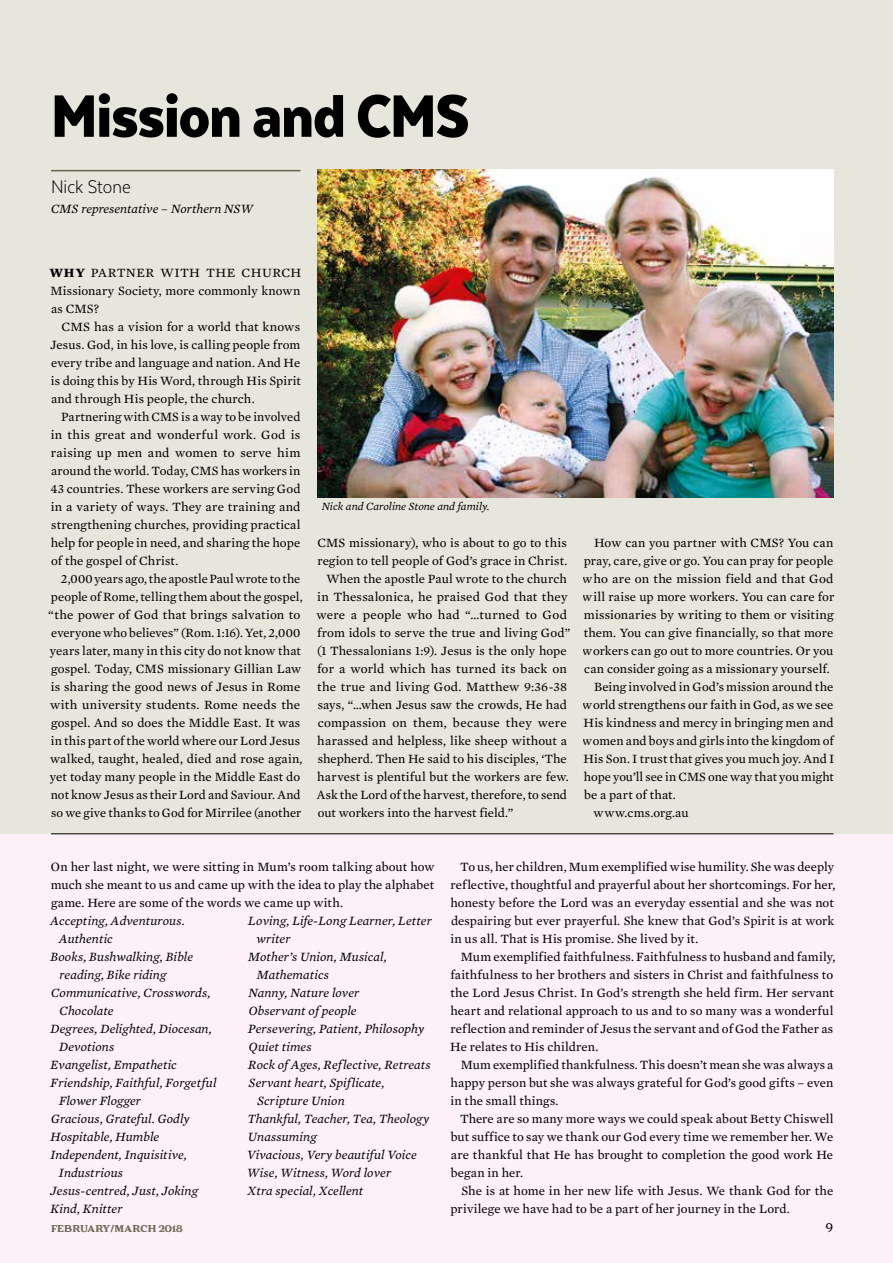
<style>
.page{position:relative;width:893px;height:1263px;background:#fdf0f7}
.page>*{position:absolute;margin:0;border:0;box-sizing:border-box;transform-origin:0 0}
.t1{font:900 69px "Texta Narrow";letter-spacing:-.015em;color:#000}
.t2{font:300 21px "Texta Narrow";color:#000}
.t3{font:13.5px "Battlefin";color:#000}
.t4{font:12.9px/18px "Mercury Text G2";letter-spacing:.01em;color:#000;text-align:justify}
.t5{font:italic 12.9px "Mercury Text G2";letter-spacing:.005em;color:#000}
.t6{font:italic 11.25px "Mercury Text G2";color:#000}
.t7{font:700 10.5px "Battlefin";color:#706e59}
.s1{font-weight:700}
</style>
<div class="page">
<div style="left:0;top:0;width:893px;height:834px;background:#e7e6dc"></div>
<img style="left:317px;top:170px;width:516px;height:327px">
<hr style="left:51px;top:170px;width:249px;height:1px;background:#706e59">
<hr style="left:51px;top:833px;width:782px;height:1px;background:#000">
<h1 class="t1" style="left:51px;top:80px;width:420px">Mission and CMS</h1>
<h2 class="t2" style="left:51px;top:176px;width:81px">Nick Stone</h2>
<p class="t5" style="left:51px;top:201px;width:204px">CMS representative – Northern NSW</p>
<p class="t4" style="left:50px;top:263px;width:253px"><span class="s1">WHY</span> PARTNER WITH THE CHURCH Missionary Society, more commonly known as CMS?</p>
<p class="t4" style="left:50px;top:317px;width:252px;text-indent:11px">CMS has a vision for a world that knows Jesus. God, in his love, is calling people from every tribe and language and nation. And He is doing this by His Word, through His Spirit and through His people, the church.</p>
<p class="t4" style="left:51px;top:407px;width:252px;text-indent:11px">Partnering with CMS is a way to be involved in this great and wonderful work. God is raising up men and women to serve him around the world. Today, CMS has workers in 43 countries. These workers are serving God in a variety of ways. They are training and strengthening churches, providing practical help for people in need, and sharing the hope of the gospel of Christ.</p>
<p class="t4" style="left:48px;top:569px;width:256px;text-align:left;text-indent:13px">2,000 years ago, the apostle Paul wrote to the people of Rome, telling them about the gospel, “the power of God that brings salvation to everyone who believes” (Rom. 1:16). Yet, 2,000 years later, many in this city do not know that gospel. Today, CMS missionary Gillian Law is sharing the good news of Jesus in Rome with university students. Rome needs the gospel. And so does the Middle East. It was in this part of the world where our Lord Jesus walked, taught, healed, died and rose again, yet today many people in the Middle East do not know Jesus as their Lord and Saviour. And so we give thanks to God for Mirrilee (another</p>
<p class="t6" style="left:322px;top:499px;width:169px">Nick and Caroline Stone and family.</p>
<p class="t4" style="left:317px;top:533px;width:251px">CMS missionary), who is about to go to this</p>
<p class="t4" style="left:317px;top:551px;width:251px">region to tell people of God’s grace in Christ.</p>
<p class="t4" style="left:326px;top:569px;width:242px">When the apostle Paul wrote to the church</p>
<p class="t4" style="left:317px;top:587px;width:252px">in Thessalonica, he praised God that they</p>
<p class="t4" style="left:316px;top:605px;width:252px">were a people who had “…turned to God</p>
<p class="t4" style="left:317px;top:623px;width:255px">from idols to serve the true and living God”</p>
<p class="t4" style="left:317px;top:641px;width:251px">(1 Thessalonians 1:9). Jesus is the only hope</p>
<p class="t4" style="left:317px;top:659px;width:251px">for a world which has turned its back on</p>
<p class="t4" style="left:317px;top:677px;width:251px">the true and living God. Matthew 9:36-38</p>
<p class="t4" style="left:318px;top:695px;width:251px">says, “…when Jesus saw the crowds, He had</p>
<p class="t4" style="left:318px;top:713px;width:251px">compassion on them, because they were</p>
<p class="t4" style="left:317px;top:731px;width:251px">harassed and helpless, like sheep without a</p>
<p class="t4" style="left:318px;top:749px;width:251px">shepherd. Then He said to his disciples, ‘The</p>
<p class="t4" style="left:317px;top:767px;width:253px">harvest is plentiful but the workers are few.</p>
<p class="t4" style="left:317px;top:785px;width:252px">Ask the Lord of the harvest, therefore, to send</p>
<p class="t4" style="left:318px;top:803px;width:197px">out workers into the harvest field.”</p>
<p class="t4" style="left:594px;top:533px;width:241px">How can you partner with CMS? You can</p>
<p class="t4" style="left:584px;top:551px;width:251px">pray, care, give or go. You can pray for people</p>
<p class="t4" style="left:583px;top:569px;width:252px">who are on the mission field and that God</p>
<p class="t4" style="left:583px;top:587px;width:253px">will raise up more workers. You can care for</p>
<p class="t4" style="left:584px;top:605px;width:251px">missionaries by writing to them or visiting</p>
<p class="t4" style="left:584px;top:623px;width:251px">them. You can give financially, so that more</p>
<p class="t4" style="left:583px;top:641px;width:252px">workers can go out to more countries. Or you</p>
<p class="t4" style="left:584px;top:659px;width:247px">can consider going as a missionary yourself.</p>
<p class="t4" style="left:594px;top:677px;width:241px">Being involved in God’s mission around the</p>
<p class="t4" style="left:583px;top:695px;width:252px">world strengthens our faith in God, as we see</p>
<p class="t4" style="left:583px;top:713px;width:252px">His kindness and mercy in bringing men and</p>
<p class="t4" style="left:583px;top:731px;width:252px">women and boys and girls into the kingdom of</p>
<p class="t4" style="left:583px;top:749px;width:253px">His Son. I trust that gives you much joy. And I</p>
<p class="t4" style="left:584px;top:767px;width:252px">hope you’ll see in CMS one way that you might</p>
<p class="t4" style="left:584px;top:785px;width:93px">be a part of that.</p>
<p class="t4" style="left:594px;top:803px;width:97px">www.cms.org.au</p>
<p class="t4" style="left:51px;top:857px;width:385px">On her last night, we were sitting in Mum’s room talking about how much she meant to us and came up with the idea to play the alphabet game. Here are some of the words we came up with.</p>
<p class="t5" style="left:51px;top:913px;width:136px">Accepting, Adventurous.</p>
<p class="t5" style="left:59px;top:931px;width:55px">Authentic</p>
<p class="t5" style="left:51px;top:949px;width:144px">Books, Bushwalking, Bible</p>
<p class="t5" style="left:60px;top:967px;width:108px">reading, Bike riding</p>
<p class="t5" style="left:51px;top:985px;width:161px">Communicative, Crosswords,</p>
<p class="t5" style="left:60px;top:1003px;width:55px">Chocolate</p>
<p class="t5" style="left:51px;top:1021px;width:163px">Degrees, Delighted, Diocesan,</p>
<p class="t5" style="left:59px;top:1039px;width:57px">Devotions</p>
<p class="t5" style="left:51px;top:1057px;width:128px">Evangelist, Empathetic</p>
<p class="t5" style="left:51px;top:1075px;width:168px">Friendship, Faithful, Forgetful</p>
<p class="t5" style="left:59px;top:1093px;width:84px">Flower Flogger</p>
<p class="t5" style="left:51px;top:1111px;width:140px">Gracious, Grateful. Godly</p>
<p class="t5" style="left:51px;top:1129px;width:110px">Hospitable, Humble</p>
<p class="t5" style="left:50px;top:1147px;width:138px">Independent, Inquisitive,</p>
<p class="t5" style="left:59px;top:1165px;width:66px">Industrious</p>
<p class="t5" style="left:51px;top:1183px;width:149px">Jesus-centred, Just, Joking</p>
<p class="t5" style="left:51px;top:1201px;width:74px">Kind, Knitter</p>
<p class="t5" style="left:248px;top:913px;width:185px">Loving, Life-Long Learner, Letter</p>
<p class="t5" style="left:256px;top:931px;width:36px">writer</p>
<p class="t5" style="left:248px;top:949px;width:140px">Mother’s Union, Musical,</p>
<p class="t5" style="left:257px;top:966px;width:74px">Mathematics</p>
<p class="t5" style="left:248px;top:984px;width:113px">Nanny, Nature lover</p>
<p class="t5" style="left:249px;top:1002px;width:109px">Observant of people</p>
<p class="t5" style="left:248px;top:1020px;width:178px">Persevering, Patient, Philosophy</p>
<p class="t5" style="left:249px;top:1038px;width:64px">Quiet times</p>
<p class="t5" style="left:248px;top:1056px;width:184px">Rock of Ages, Reflective, Retreats</p>
<p class="t5" style="left:249px;top:1074px;width:137px">Servant heart, Spiflicate,</p>
<p class="t5" style="left:257px;top:1092px;width:89px">Scripture Union</p>
<p class="t5" style="left:248px;top:1110px;width:183px">Thankful, Teacher, Tea, Theology</p>
<p class="t5" style="left:248px;top:1128px;width:70px">Unassuming</p>
<p class="t5" style="left:247px;top:1146px;width:171px">Vivacious, Very beautiful Voice</p>
<p class="t5" style="left:247px;top:1164px;width:146px">Wise, Witness, Word lover</p>
<p class="t5" style="left:247px;top:1182px;width:117px">Xtra special, Xcellent</p>
<p class="t4" style="left:450px;top:857px;width:387px;text-align:left;text-indent:10px">To us, her children, Mum exemplified wise humility. She was deeply reflective, thoughtful and prayerful about her shortcomings. For her, honesty before the Lord was an everyday essential and she was not despairing but ever prayerful. She knew that God’s Spirit is at work in us all. That is His promise. She lived by it.</p>
<p class="t4" style="left:450px;top:947px;width:387px;text-align:left;text-indent:11px">Mum exemplified faithfulness. Faithfulness to husband and family, faithfulness to her brothers and sisters in Christ and faithfulness to the Lord Jesus Christ. In God’s strength she held firm. Her servant heart and relational approach to us and to so many was a wonderful reflection and reminder of Jesus the servant and of God the Father as He relates to His children.</p>
<p class="t4" style="left:450px;top:1055px;width:384px;text-indent:10px">Mum exemplified thankfulness. This doesn’t mean she was always a happy person but she was always grateful for God’s good gifts – even in the small things.</p>
<p class="t4" style="left:451px;top:1109px;width:384px;text-indent:9px">There are so many more ways we could speak about Betty Chiswell but suffice to say we thank our God every time we remember her. We are thankful that He has brought to completion the good work He began in her.</p>
<p class="t4" style="left:450px;top:1181px;width:384px;text-indent:11px">She is at home in her new life with Jesus. We thank God for the privilege we have had to be a part of her journey in the Lord.</p>
<p class="t7" style="left:51px;top:1222px;width:133px">FEBRUARY/MARCH 2018</p>
<p class="t3" style="left:826px;top:1220px;width:9px">9</p>
</div>
